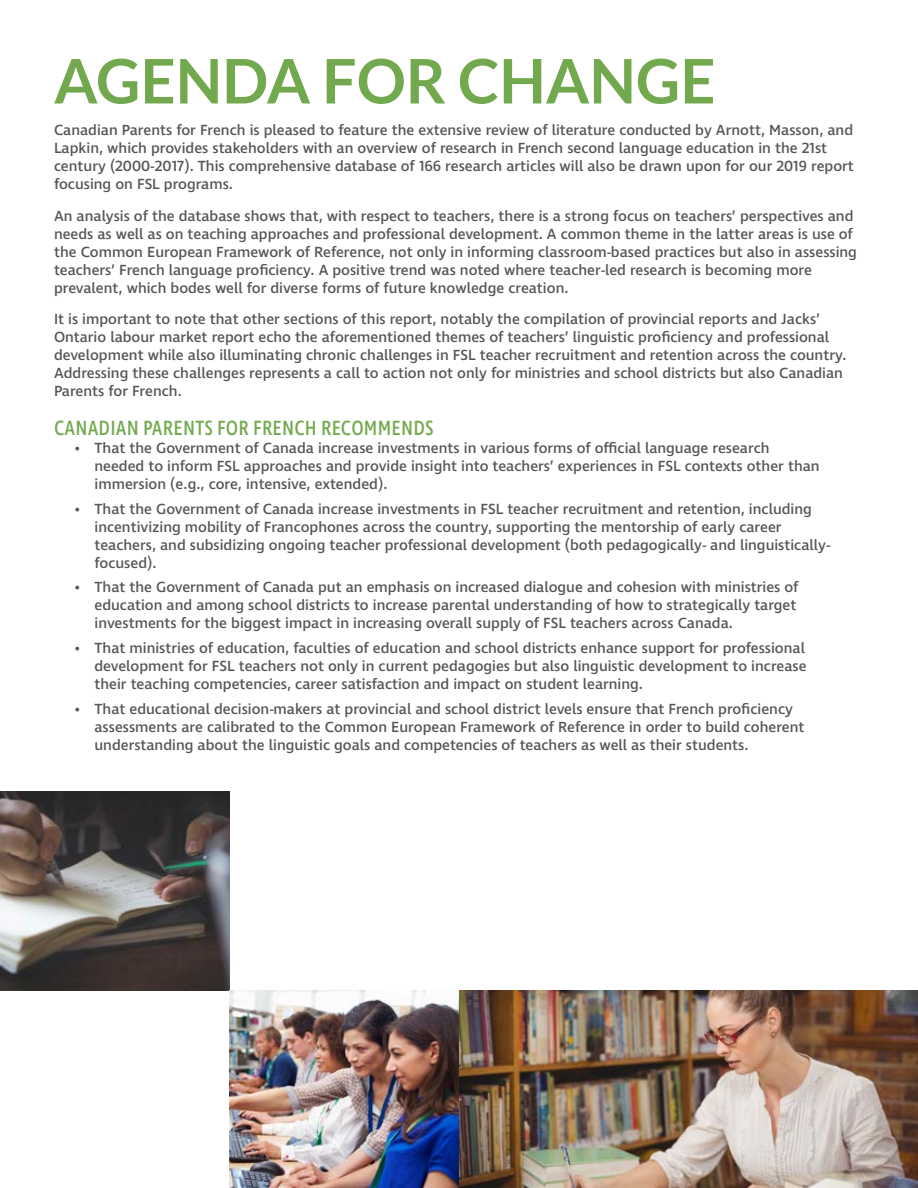
<style>
.page{position:relative;width:918px;height:1188px;background:#fff}
.page>*{position:absolute;margin:0;border:0;box-sizing:border-box;transform-origin:0 0}
.t1{font:700 61.5px "Lato";color:#73a94e}
.t2{font:21px "Ingra Cd";letter-spacing:.01em;color:#73a94e}
.t3{font:500 15px/18px "Ingra";color:#56565a}
</style>
<div class="page">
<img style="left:0;top:792px;width:230px;height:198px">
<img style="left:230px;top:990px;width:688px;height:198px">
<h1 class="t1" style="left:54px;top:46px;width:663px">AGENDA FOR CHANGE</h1>
<p class="t3" style="left:54px;top:122px;width:801px">Canadian Parents for French is pleased to feature the extensive review of literature conducted by Arnott, Masson, and Lapkin, which provides stakeholders with an overview of research in French second language education in the 21st century (2000-2017). This comprehensive database of 166 research articles will also be drawn upon for our 2019 report focusing on FSL programs.</p>
<p class="t3" style="left:54px;top:207px;width:805px">An analysis of the database shows that, with respect to teachers, there is a strong focus on teachers’ perspectives and needs as well as on teaching approaches and professional development. A common theme in the latter areas is use of the Common European Framework of Reference, not only in informing classroom-based practices but also in assessing teachers’ French language proficiency. A positive trend was noted where teacher-led research is becoming more prevalent, which bodes well for diverse forms of future knowledge creation.</p>
<p class="t3" style="left:54px;top:311px;width:794px">It is important to note that other sections of this report, notably the compilation of provincial reports and Jacks’ Ontario labour market report echo the aforementioned themes of teachers’ linguistic proficiency and professional development while also illuminating chronic challenges in FSL teacher recruitment and retention across the country.<br>Addressing these challenges represents a call to action not only for ministries and school districts but also Canadian Parents for French.</p>
<h2 class="t2" style="left:54px;top:415px;width:381px">CANADIAN PARENTS FOR FRENCH RECOMMENDS</h2>
<p class="t3" style="left:94px;top:440px;width:727px;text-indent:-20px">• That the Government of Canada increase investments in various forms of official language research needed to inform FSL approaches and provide insight into teachers’ experiences in FSL contexts other than immersion (e.g., core, intensive, extended).</p>
<p class="t3" style="left:94px;top:500px;width:737px;text-indent:-20px">• That the Government of Canada increase investments in FSL teacher recruitment and retention, including incentivizing mobility of Francophones across the country, supporting the mentorship of early career teachers, and subsidizing ongoing teacher professional development (both pedagogically- and linguistically&shy;focused).</p>
<p class="t3" style="left:94px;top:579px;width:706px;text-indent:-20px">• That the Government of Canada put an emphasis on increased dialogue and cohesion with ministries of education and among school districts to increase parental understanding of how to strategically target investments for the biggest impact in increasing overall supply of FSL teachers across Canada.</p>
<p class="t3" style="left:94px;top:640px;width:714px;text-align:justify;text-indent:-20px">• That ministries of education, faculties of education and school districts enhance support for professional development for FSL teachers not only in current pedagogies but also linguistic development to increase their teaching competencies, career satisfaction and impact on student learning.</p>
<p class="t3" style="left:94px;top:701px;width:712px;text-indent:-20px">• That educational decision-makers at provincial and school district levels ensure that French proficiency assessments are calibrated to the Common European Framework of Reference in order to build coherent understanding about the linguistic goals and competencies of teachers as well as their students.</p>
</div>
